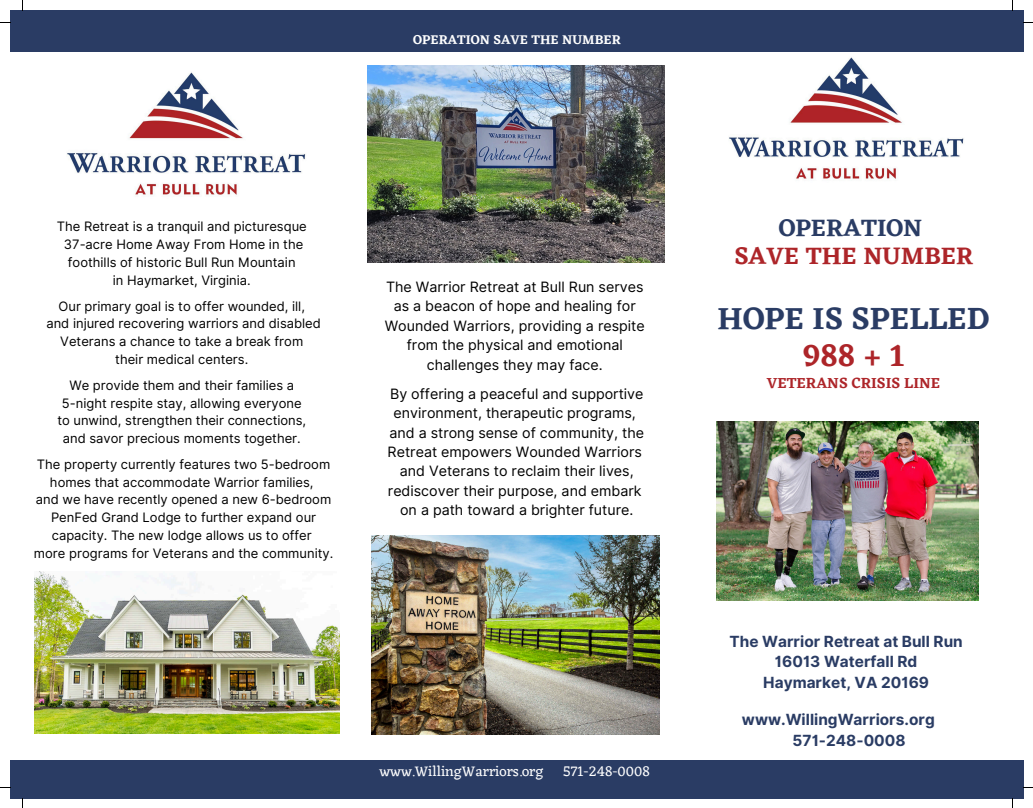
<style>
.page{position:relative;width:1033px;height:808px;background:#fff}
.page>*{position:absolute;margin:0;border:0;box-sizing:border-box;transform-origin:0 0}
.t1{font:600 31.75px/36.6px "Eczar";color:#2a3c64;text-align:center}
.t2{font:600 24.75px/28.1px "Eczar";color:#ad2529;text-align:center}
.t3{font:700 15.38px/20.5px "Inter";color:#2a3c64;text-align:center}
.t4{font:600 15.12px "Eczar";color:#ad2529}
.t5{font:14.62px "Eczar";color:#fff}
.t6{font:14.25px/19.4px "Inter";color:#000;text-align:center}
.t7{font:600 13.25px "Eczar";color:#fff}
.t8{font:13px/17.8px "Inter";color:#000;text-align:center}
.s1{color:#2a3c64}
.s2{color:#ad2529}
</style>
<div class="page">
<img style="left:729px;top:57px;width:235px;height:122px">
<img style="left:716px;top:422px;width:262px;height:179px">
<img style="left:34px;top:571px;width:305px;height:162px">
<img style="left:67px;top:72px;width:239px;height:123px">
<img style="left:367px;top:65px;width:298px;height:198px">
<img style="left:372px;top:535px;width:288px;height:199px">
<div style="left:10px;top:759px;width:1013px;height:39px;background:#2a3c64"></div>
<div style="left:10px;top:10px;width:1013px;height:42px;background:#2a3c64"></div>
<p class="t7" style="left:413px;top:31px;width:209px">OPERATION SAVE THE NUMBER</p>
<p class="t8" style="left:57px;top:218px;width:251px">The Retreat is a tranquil and picturesque</p>
<p class="t8" style="left:64px;top:235px;width:241px">37-acre Home Away From Home in the</p>
<p class="t8" style="left:68px;top:253px;width:229px">foothills of historic Bull Run Mountain</p>
<p class="t8" style="left:113px;top:271px;width:140px">in Haymarket, Virginia.</p>
<p class="t8" style="left:59px;top:297px;width:248px">Our primary goal is to offer wounded, ill,</p>
<p class="t8" style="left:46px;top:315px;width:276px">and injured recovering warriors and disabled<br>Veterans a chance to take a break from</p>
<p class="t8" style="left:115px;top:350px;width:134px">their medical centers.</p>
<h4 class="t8" style="left:69px;top:376px;width:226px">We provide them and their families a</h4>
<h4 class="t8" style="left:62px;top:394px;width:241px">5-night respite stay, allowing everyone</h4>
<p class="t8" style="left:57px;top:411px;width:250px">to unwind, strengthen their connections,</p>
<h2 class="t8" style="left:63px;top:429px;width:239px">and savor precious moments together.</h2>
<p class="t8" style="left:37px;top:455px;width:295px">The property currently features two 5-bedroom homes that accommodate Warrior families,</p>
<p class="t8" style="left:36px;top:491px;width:297px">and we have recently opened a new 6-bedroom<br>PenFed Grand Lodge to further expand our capacity. The new lodge allows us to offer</p>
<p class="t8" style="left:34px;top:544px;width:301px">more programs for Veterans and the community.</p>
<h3 class="t6" style="left:385px;top:277px;width:261px">The Warrior Retreat at Bull Run serves as a beacon of hope and healing for Wounded Warriors, providing a respite from the physical and emotional challenges they may face.</h3>
<p class="t6" style="left:387px;top:384px;width:258px">By offering a peaceful and supportive environment, therapeutic programs, and a strong sense of community, the Retreat empowers Wounded Warriors and Veterans to reclaim their lives, rediscover their purpose, and embark</p>
<h3 class="t6" style="left:400px;top:500px;width:235px">on a path toward a brighter future.</h3>
<p class="t5" style="left:379px;top:762px;width:165px">www.WillingWarriors.org</p>
<p class="t5" style="left:563px;top:762px;width:88px">571-248-0008</p>
<p class="t2" style="left:734px;top:213px;width:240px"><span class="s1">OPERATION<br></span>SAVE THE NUMBER</p>
<p class="t1" style="left:717px;top:300px;width:273px">HOPE IS SPELLED<br><span class="s2">988 + 1</span></p>
<p class="t4" style="left:766px;top:373px;width:175px">VETERANS CRISIS LINE</p>
<p class="t3" style="left:729px;top:631px;width:235px">The Warrior Retreat at Bull Run<br>16013 Waterfall Rd</p>
<p class="t3" style="left:763px;top:672px;width:167px">Haymarket, VA 20169</p>
<p class="t3" style="left:742px;top:709px;width:194px">www.WillingWarriors.org</p>
<p class="t3" style="left:792px;top:729px;width:114px">571-248-0008</p>
</div>
